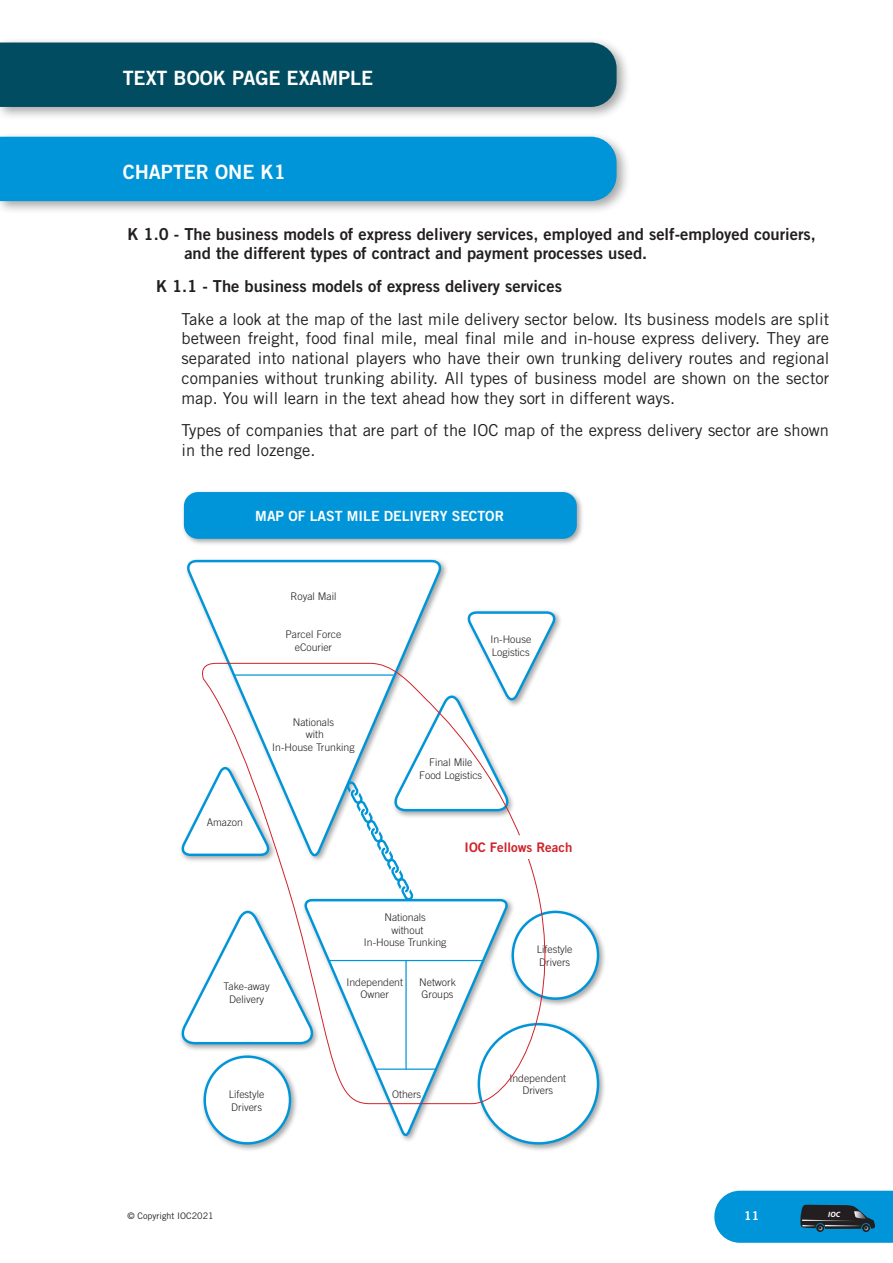
<style>
.page{position:relative;width:893px;height:1263px;background:#fff}
.page>*{position:absolute;margin:0;border:0;box-sizing:border-box;transform-origin:0 0}
.t1{font:19.65px "Trade Gothic Bold Two";color:#fff}
.t2{font:16.5px/19.8px "Trade Gothic";color:#231f20;text-align:justify}
.t3{font:16.5px/19.8px "Trade Gothic Bold Two";color:#231f20}
.t4{font:14.1px "Trade Gothic Bold Two";color:#fff}
.t5{font:13.2px "Trade Gothic Bold Two";color:#d1232a}
.t6{font:12px "Trade Gothic Bold Two";color:#fff}
.t7{font:300 10.5px/12.6px "Trade Gothic";color:#231f20;text-align:center}
.t8{font:9px "Trade Gothic";color:#231f20}
.t9{font:italic 700 7.65px "Myriad Pro";color:#fff}
</style>
<div class="page">
<div style="left:181px;top:489px;width:403px;height:57px;background:#231f20;opacity:.4"></div>
<div style="left:184px;top:492px;width:393px;height:47px;background:#0095d9;border-radius:14px"></div>
<svg style="left:187px;top:559px;width:257px;height:103px"></svg>
<svg style="left:367px;top:1104px;width:107px;height:37px"></svg>
<div style="left:465px;top:608px;width:97px;height:100px;background:#231f20;opacity:.4"></div>
<div style="left:179px;top:764px;width:97px;height:99px;background:#231f20;opacity:.4"></div>
<svg style="left:181px;top:766px;width:20px;height:91px"></svg>
<div style="left:509px;top:908px;width:97px;height:99px;background:#231f20;opacity:.4"></div>
<div style="left:513px;top:912px;width:85px;height:86px;background:#fff;border-radius:50%"></div>
<div style="left:201px;top:1053px;width:97px;height:99px;background:#231f20;opacity:.4"></div>
<div style="left:205px;top:1057px;width:85px;height:86px;background:#fff;border-radius:50%"></div>
<div style="left:475px;top:1020px;width:131px;height:132px;background:#231f20;opacity:.4"></div>
<div style="left:479px;top:1024px;width:119px;height:119px;background:#fff;border-radius:50%"></div>
<svg style="left:346px;top:610px;width:210px;height:52px"></svg>
<svg style="left:180px;top:991px;width:21px;height:55px"></svg>
<svg style="left:201px;top:662px;width:359px;height:442px"></svg>
<div style="left:443px;top:835px;width:153px;height:24px;background:#fff;border-radius:12px"></div>
<div style="left:0;top:37px;width:631px;height:84px;background:#231f20;opacity:.4"></div>
<div style="left:0;top:43px;width:617px;height:64px;background:#014c60"></div>
<div style="left:0;top:131px;width:631px;height:84px;background:#231f20;opacity:.4"></div>
<div style="left:0;top:137px;width:617px;height:64px;background:#0095d9"></div>
<svg style="left:714px;top:1191px;width:179px;height:52px;background:#1187be"></svg>
<p class="t1" style="left:123px;top:66px;width:252px">TEXT BOOK PAGE EXAMPLE</p>
<p class="t1" style="left:123px;top:160px;width:165px">CHAPTER ONE K1</p>
<p class="t3" style="left:184px;top:224px;width:633px;text-indent:-57px">K 1.0 - The business models of express delivery services, employed and self-employed couriers, and the different types of contract and payment processes used.</p>
<p class="t3" style="left:156px;top:276px;width:407px">K 1.1 - The business models of express delivery services</p>
<p class="t2" style="left:182px;top:309px;width:649px">Take a look at the map of the last mile delivery sector below. Its business models are split between freight, food final mile, meal final mile and in-house express delivery. They are separated into national players who have their own trunking delivery routes and regional companies without trunking ability. All types of business model are shown on the sector map. You will learn in the text ahead how they sort in different ways.</p>
<p class="t2" style="left:182px;top:420px;width:649px">Types of companies that are part of the IOC map of the express delivery sector are shown in the red lozenge.</p>
<p class="t4" style="left:255px;top:507px;width:250px">MAP OF LAST MILE DELIVERY SECTOR</p>
<p class="t7" style="left:207px;top:816px;width:38px">Amazon</p>
<p class="t7" style="left:290px;top:590px;width:48px">Royal Mail</p>
<p class="t7" style="left:285px;top:628px;width:57px">Parcel Force eCourier</p>
<p class="t7" style="left:272px;top:715px;width:84px">Nationals<br>with<br>In-House Trunking</p>
<p class="t7" style="left:490px;top:633px;width:42px;text-align:left">In-House<br>Logistics</p>
<p class="t7" style="left:419px;top:756px;width:64px">Final Mile<br>Food Logistics</p>
<p class="t5" style="left:465px;top:839px;width:109px">IOC Fellows Reach</p>
<p class="t7" style="left:224px;top:980px;width:48px">Take-away<br>Delivery</p>
<p class="t7" style="left:229px;top:1088px;width:37px;text-align:left">Lifestyle<br>Drivers</p>
<p class="t7" style="left:364px;top:911px;width:84px">Nationals<br>without<br>In-House Trunking</p>
<p class="t7" style="left:346px;top:975px;width:58px">Independent<br>Owner</p>
<p class="t7" style="left:419px;top:975px;width:38px;text-align:left">Network<br>Groups</p>
<p class="t7" style="left:392px;top:1088px;width:31px">Others</p>
<p class="t7" style="left:537px;top:943px;width:37px;text-align:left">Lifestyle<br>Drivers</p>
<p class="t7" style="left:509px;top:1071px;width:58px">Independent<br>Drivers</p>
<p class="t8" style="left:128px;top:1210px;width:88px">© Copyright IOC2021</p>
<p class="t6" style="left:744px;top:1208px;width:17px">11</p>
<p class="t9" style="left:828px;top:1209px;width:13px">IOC</p>
</div>
